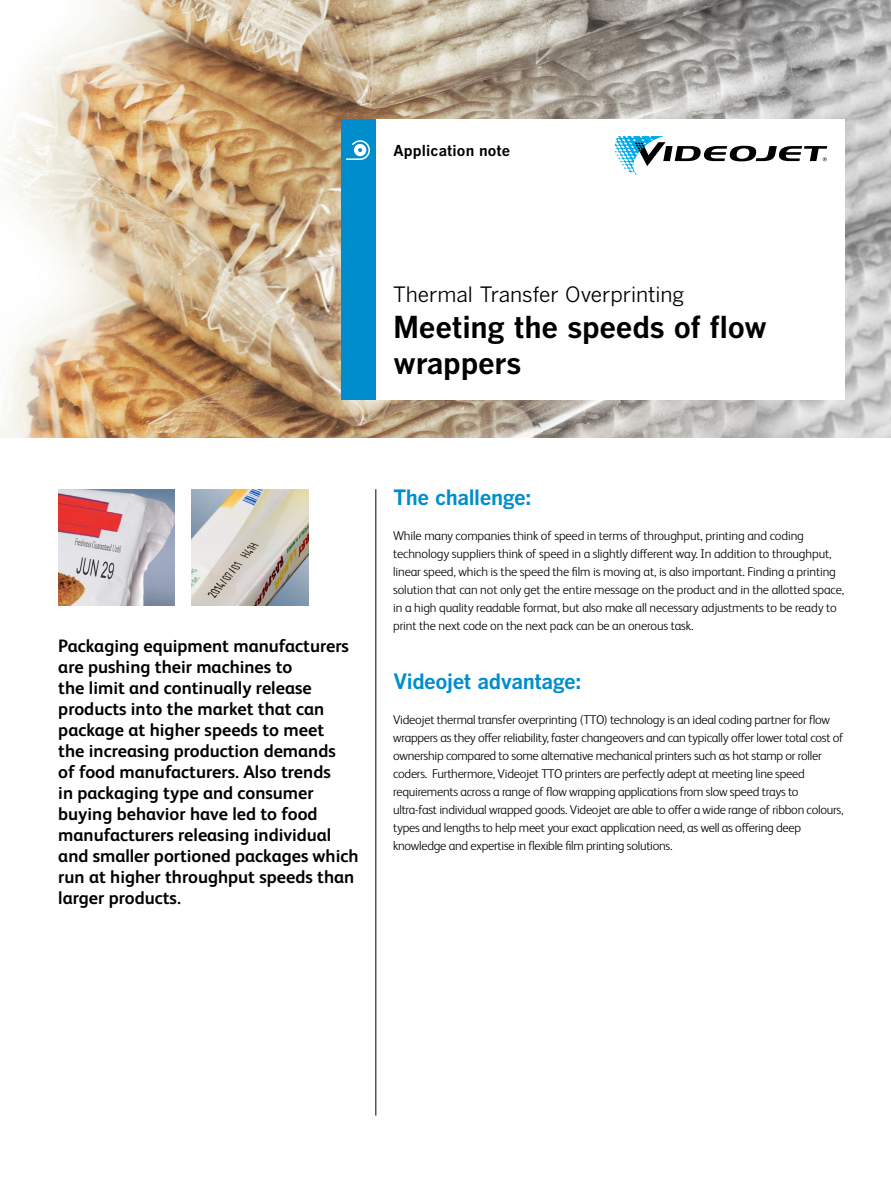
<style>
.page{position:relative;width:891px;height:1188px;background:#fff}
.page>*{position:absolute;margin:0;border:0;box-sizing:border-box;transform-origin:0 0}
.t1{font:700 30px/36px "Benton Gothic";letter-spacing:-.01em;color:#000}
.t2{font:700 21px "Benton Gothic";letter-spacing:-.02em;color:#008dcd}
.t3{font:21px "Benton Gothic";letter-spacing:-.005em;color:#000}
.t4{font:700 18px/21px "FS Albert Pro";color:#000}
.t5{font:700 15px "Benton Gothic";letter-spacing:.005em;color:#000}
.t6{font:300 12.75px/18px "FS Albert Pro";letter-spacing:-.02em;color:#000}
</style>
<div class="page">
<img style="left:0;top:0;width:891px;height:438px">
<hr style="left:375px;top:489px;width:1px;height:627px;background:#000">
<img style="left:58px;top:489px;width:117px;height:117px">
<img style="left:192px;top:489px;width:117px;height:117px">
<div style="left:376px;top:119px;width:469px;height:281px;background:#fff"></div>
<div style="left:341px;top:119px;width:35px;height:281px;background:#008dcd"></div>
<svg style="left:615px;top:136px;width:212px;height:39px"></svg>
<svg style="left:346px;top:140px;width:24px;height:20px"></svg>
<p class="t5" style="left:393px;top:142px;width:119px">Application note</p>
<h2 class="t3" style="left:393px;top:282px;width:293px">Thermal Transfer Overprinting</h2>
<h1 class="t1" style="left:393px;top:310px;width:376px">Meeting the speeds of flow wrappers</h1>
<p class="t4" style="left:58px;top:634px;width:302px">Packaging equipment manufacturers are pushing their machines to<br>the limit and continually release products into the market that can package at higher speeds to meet<br>the increasing production demands<br>of food manufacturers. Also trends<br>in packaging type and consumer buying behavior have led to food manufacturers releasing individual and smaller portioned packages which run at higher throughput speeds than larger products.</p>
<h2 class="t2" style="left:393px;top:485px;width:140px">The challenge:</h2>
<p class="t6" style="left:393px;top:526px;width:453px">While many companies think of speed in terms of throughput, printing and coding technology suppliers think of speed in a slightly different way. In addition to throughput, linear speed, which is the speed the film is moving at, is also important. Finding a printing solution that can not only get the entire message on the product and in the allotted space, in a high quality readable format, but also make all necessary adjustments to be ready to print the next code on the next pack can be an onerous task.</p>
<h2 class="t2" style="left:393px;top:669px;width:190px">Videojet advantage:</h2>
<p class="t6" style="left:393px;top:710px;width:452px">Videojet thermal transfer overprinting (TTO) technology is an ideal coding partner for flow wrappers as they offer reliability, faster changeovers and can typically offer lower total cost of ownership compared to some alternative mechanical printers such as hot stamp or roller coders. Furthermore, Videojet TTO printers are perfectly adept at meeting line speed requirements across a range of flow wrapping applications from slow speed trays to ultra-fast individual wrapped goods. Videojet are able to offer a wide range of ribbon colours, types and lengths to help meet your exact application need, as well as offering deep knowledge and expertise in flexible film printing solutions.</p>
</div>
